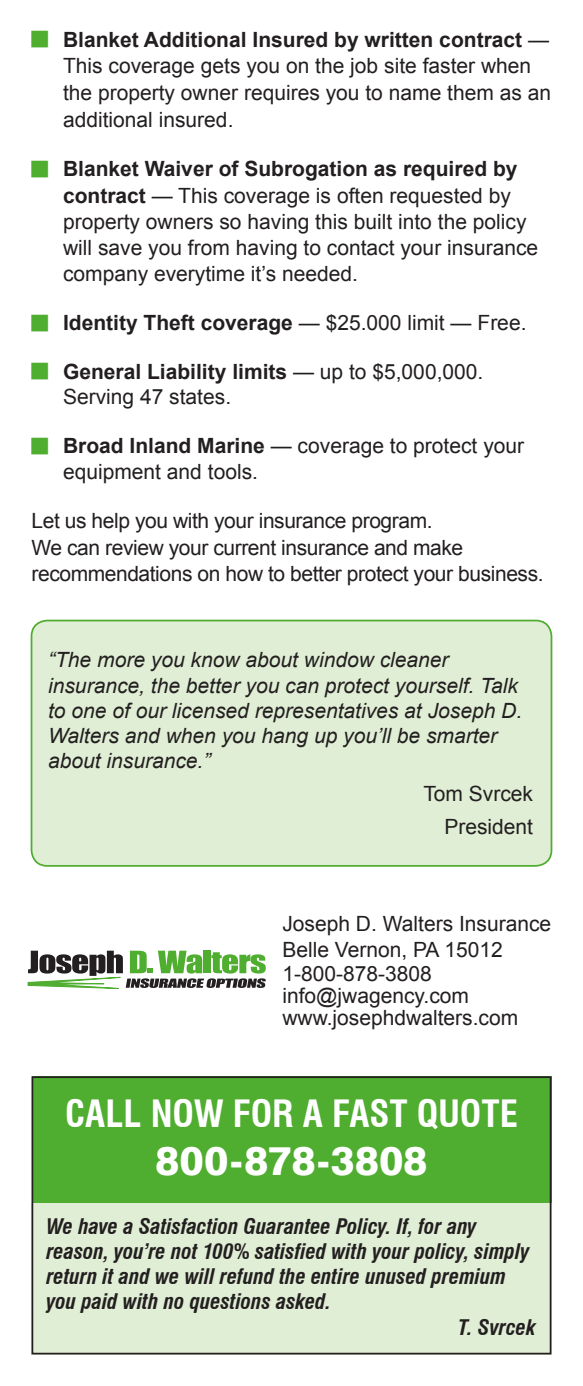
<style>
.page{position:relative;width:583px;height:1386px;background:#fff}
.page>*{position:absolute;margin:0;border:0;box-sizing:border-box;transform-origin:0 0}
.t1{font:800 40.25px "Swiss 721 BT";letter-spacing:.01em;color:#fff}
.t2{font:700 condensed 36.75px "Swiss 721 BT";color:#fff}
.t3{font:21px/26.2px "Arial";color:#231f20}
.t4{font:italic 21px/25.2px "Arial";color:#231f20}
.t5{font:italic 700 condensed 21px/25.2px "Swiss 721 BT";color:#231f20}
.t6{font:21px/26.2px "Arial";letter-spacing:-.02em;color:#231f20}
.t7{font:700 21px "Arial";color:#231f20}
.s1{font-weight:700}
.s2{font-weight:400}
</style>
<div class="page">
<div style="left:32px;top:621px;width:519px;height:245px;background:#e0eed5;border-radius:16px"></div>
<div style="left:31px;top:620px;width:521px;height:247px;border:2px solid #4fad2f;border-radius:16px"></div>
<div style="left:32px;top:1076px;width:519px;height:127px;background:#4fad2f"></div>
<div style="left:31px;top:1203px;width:520px;height:151px;background:#e0eed5"></div>
<svg style="left:27px;top:951px;width:239px;height:38px"></svg>
<div style="left:32px;top:1076px;width:519px;height:278px;border:2px solid #231f20"></div>
<p class="t3" style="left:63px;top:26px;width:489px"><span class="s1">Blanket Additional Insured by written contract</span> — This coverage gets you on the job site faster when the property owner requires you to name them as an additional insured.</p>
<p class="t3" style="left:63px;top:156px;width:477px"><span class="s1">Blanket Waiver of Subrogation as required by contract</span> — This coverage is often requested by property owners so having this built into the policy will save you from having to contact your insurance company everytime it’s needed.</p>
<p class="t7" style="left:63px;top:309px;width:465px">Identity Theft coverage <span class="s2">— $25.000 limit — Free.</span></p>
<p class="t3" style="left:63px;top:359px;width:422px;line-height:25.2px"><span class="s1">General Liability limits</span> — up to $5,000,000.<br>Serving 47 states.</p>
<p class="t3" style="left:63px;top:433px;width:462px;line-height:25.2px"><span class="s1">Broad Inland Marine</span> — coverage to protect your equipment and tools.</p>
<p class="t6" style="left:32px;top:508px;width:513px">Let us help you with your insurance program.<br>We can review your current insurance and make recommendations on how to better protect your business.</p>
<p class="t4" style="left:48px;top:648px;width:475px">“The more you know about window cleaner insurance, the better you can protect yourself. Talk to one of our licensed representatives at Joseph D.<br>Walters and when you hang up you’ll be smarter about insurance.”</p>
<p class="t3" style="left:423px;top:781px;width:111px">Tom Svrcek</p>
<p class="t3" style="left:444px;top:814px;width:90px">President</p>
<p class="t3" style="left:282px;top:911px;width:270px">Joseph D. Walters Insurance</p>
<p class="t3" style="left:282px;top:936px;width:222px">Belle Vernon, PA 15012</p>
<p class="t3" style="left:282px;top:961px;width:151px">1-800-878-3808</p>
<p class="t3" style="left:282px;top:985px;width:237px;line-height:21.9px">info@jwagency.com www.josephdwalters.com</p>
<p class="t2" style="left:65px;top:1092px;width:454px">CALL NOW FOR A FAST QUOTE</p>
<p class="t1" style="left:156px;top:1137px;width:273px">800-878-3808</p>
<p class="t5" style="left:46px;top:1214px;width:485px">We have a Satisfaction Guarantee Policy. If, for any reason, you’re not 100% satisfied with your policy, simply return it and we will refund the entire unused premium you paid with no questions asked.</p>
<p class="t5" style="left:458px;top:1314px;width:79px">T. Svrcek</p>
</div>
